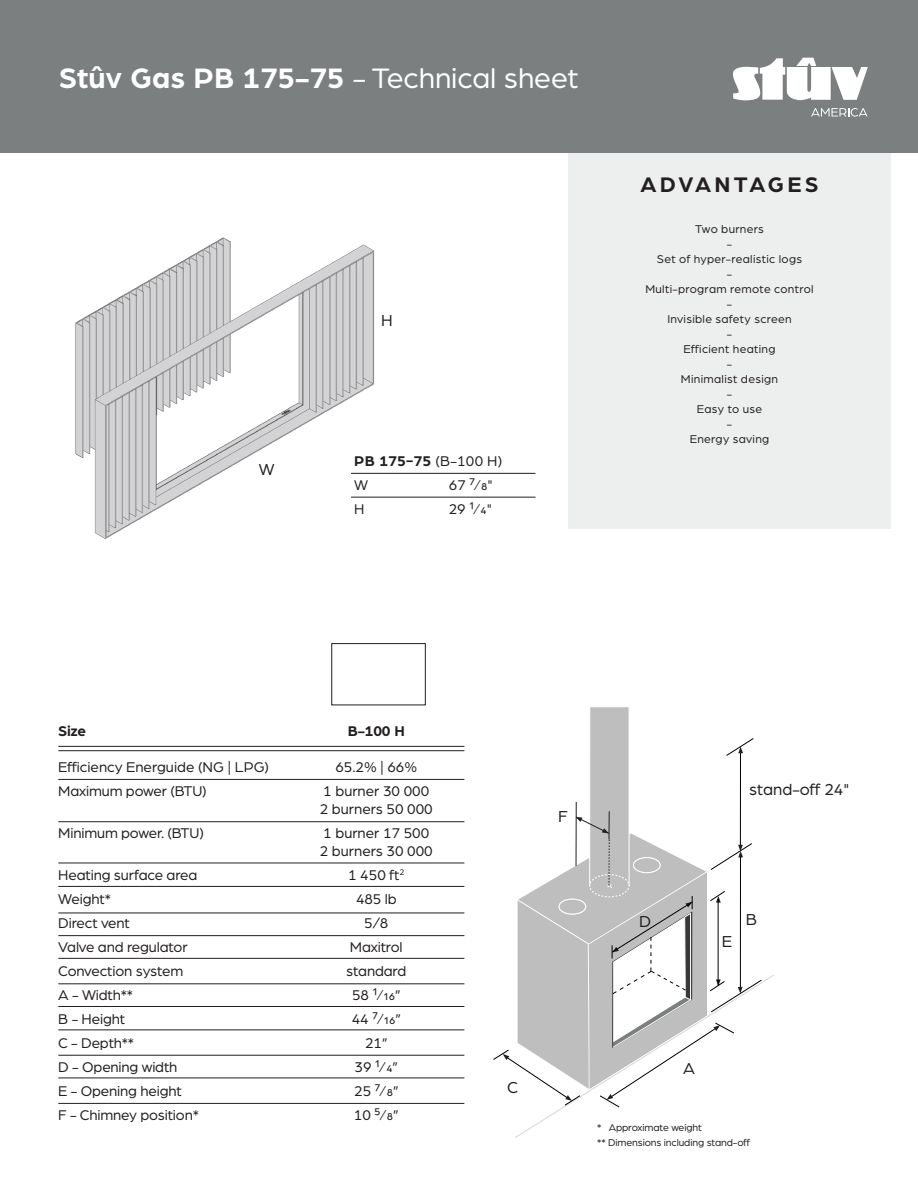
<style>
.page{position:relative;width:918px;height:1188px;background:#fff}
.page>*{position:absolute;margin:0;border:0;box-sizing:border-box;transform-origin:0 0}
.t1{font:700 30px "Arboria";color:#fff}
.t2{font:700 22.5px "Arboria";letter-spacing:.15em;color:#231f20}
.t3{font:16.95px "Arboria";color:#231f20}
.Table_content_16{font:15px "Arboria";letter-spacing:-.01em;color:#231f20}
.Table_content_16-2{font:700 15px "Arboria";letter-spacing:-.01em;color:#231f20}
.t4{font:12px "Arboria";letter-spacing:.025em;color:#231f20}
.Table_content_16-3{font:10.5px "Arboria";letter-spacing:-.01em;color:#231f20}
.s1{font-weight:400}
</style>
<div class="page">
<div style="left:568px;top:136px;width:323px;height:393px;background:#edeeee"></div>
<div style="left:0;top:0;width:918px;height:152px;background:#7c7f80"></div>
<svg style="left:733px;top:58px;width:135px;height:43px"></svg>
<svg style="left:811px;top:108px;width:57px;height:9px"></svg>
<hr style="left:58px;top:779px;width:406px;height:1px;background:#231f20">
<hr style="left:58px;top:886px;width:406px;height:1px;background:#231f20">
<hr style="left:58px;top:958px;width:406px;height:1px;background:#231f20">
<hr style="left:58px;top:1078px;width:406px;height:1px;background:#231f20">
<hr style="left:58px;top:913px;width:406px;height:1px;background:#231f20">
<hr style="left:58px;top:984px;width:406px;height:1px;background:#231f20">
<hr style="left:58px;top:1103px;width:406px;height:1px;background:#231f20">
<hr style="left:58px;top:935px;width:406px;height:1px;background:#231f20">
<hr style="left:58px;top:1055px;width:406px;height:1px;background:#231f20">
<hr style="left:58px;top:1006px;width:406px;height:1px;background:#231f20">
<hr style="left:58px;top:821px;width:406px;height:1px;background:#231f20">
<hr style="left:58px;top:863px;width:406px;height:1px;background:#231f20">
<hr style="left:58px;top:746px;width:406px;height:1px;background:#231f20">
<hr style="left:58px;top:750px;width:406px;height:1px;background:#231f20">
<hr style="left:58px;top:1030px;width:406px;height:1px;background:#231f20">
<div style="left:332px;top:643px;width:94px;height:62px;border:1px solid #231f20"></div>
<hr style="left:351px;top:473px;width:185px;height:1px;background:#231f20">
<hr style="left:351px;top:497px;width:185px;height:1px;background:#231f20">
<img style="left:75px;top:237px;width:309px;height:302px">
<div style="left:589px;top:706px;width:41px;height:180px;background:#bebebe;border:1px solid #fff"></div>
<hr style="left:576px;top:802px;width:1px;height:64px;background:#231f20">
<hr style="left:740px;top:748px;width:1px;height:100px;background:#000001">
<svg style="left:493px;top:811px;width:281px;height:327px"></svg>
<svg style="left:726px;top:738px;width:28px;height:18px"></svg>
<p class="t1" style="left:59px;top:58px;width:521px">Stûv Gas PB 175-75 <span class="s1">- Technical sheet</span></p>
<p class="t3" style="left:259px;top:458px;width:17px">W</p>
<p class="t3" style="left:381px;top:309px;width:13px">H</p>
<p class="Table_content_16-2" style="left:354px;top:451px;width:149px">PB 175-75 <span class="s1">(B-100 H)</span></p>
<p class="Table_content_16" style="left:354px;top:475px;width:15px">W</p>
<p class="Table_content_16" style="left:449px;top:475px;width:46px">67 7⁄ 8"</p>
<p class="Table_content_16" style="left:354px;top:499px;width:12px">H</p>
<p class="Table_content_16" style="left:449px;top:499px;width:45px">29 1⁄ 4"</p>
<p class="t2" style="left:640px;top:169px;width:180px">ADVANTAGES</p>
<p class="t4" style="left:695px;top:222px;width:70px">Two burners</p>
<p class="t4" style="left:727px;top:237px;width:7px">-</p>
<p class="t4" style="left:657px;top:252px;width:147px">Set of hyper-realistic logs</p>
<p class="t4" style="left:727px;top:267px;width:7px">-</p>
<p class="t4" style="left:645px;top:282px;width:170px">Multi-program remote control</p>
<p class="t4" style="left:727px;top:297px;width:7px">-</p>
<p class="t4" style="left:667px;top:312px;width:126px">Invisible safety screen</p>
<p class="t4" style="left:727px;top:327px;width:7px">-</p>
<p class="t4" style="left:684px;top:342px;width:93px">Efficient heating</p>
<p class="t4" style="left:727px;top:357px;width:7px">-</p>
<p class="t4" style="left:681px;top:372px;width:99px">Minimalist design</p>
<p class="t4" style="left:727px;top:387px;width:7px">-</p>
<p class="t4" style="left:697px;top:402px;width:67px">Easy to use</p>
<p class="t4" style="left:727px;top:417px;width:7px">-</p>
<p class="t4" style="left:690px;top:432px;width:81px">Energy saving</p>
<p class="Table_content_16-2" style="left:58px;top:720px;width:29px">Size</p>
<p class="Table_content_16-2" style="left:348px;top:720px;width:59px">B-100 H</p>
<p class="Table_content_16" style="left:58px;top:757px;width:212px">Efficiency Energuide (NG | LPG)</p>
<p class="Table_content_16" style="left:335px;top:757px;width:83px">65.2% | 66%</p>
<p class="Table_content_16" style="left:58px;top:781px;width:150px">Maximum power (BTU)</p>
<p class="Table_content_16" style="left:323px;top:781px;width:108px">1 burner 30 000</p>
<p class="Table_content_16" style="left:320px;top:799px;width:115px">2 burners 50 000</p>
<p class="Table_content_16" style="left:58px;top:823px;width:147px">Minimum power. (BTU)</p>
<p class="Table_content_16" style="left:323px;top:823px;width:108px">1 burner 17 500</p>
<p class="Table_content_16" style="left:320px;top:841px;width:115px">2 burners 30 000</p>
<p class="Table_content_16" style="left:58px;top:865px;width:141px">Heating surface area</p>
<p class="Table_content_16" style="left:348px;top:865px;width:58px">1 450 ft<sup>2</sup></p>
<p class="Table_content_16" style="left:58px;top:889px;width:54px">Weight*</p>
<p class="Table_content_16" style="left:356px;top:889px;width:42px">485 lb</p>
<p class="Table_content_16" style="left:58px;top:913px;width:73px">Direct vent</p>
<p class="Table_content_16" style="left:364px;top:913px;width:26px">5/8</p>
<p class="Table_content_16" style="left:58px;top:937px;width:131px">Valve and regulator</p>
<p class="Table_content_16" style="left:350px;top:937px;width:54px">Maxitrol</p>
<p class="Table_content_16" style="left:58px;top:961px;width:126px">Convection system</p>
<p class="Table_content_16" style="left:346px;top:961px;width:62px">standard</p>
<p class="Table_content_16" style="left:58px;top:985px;width:76px">A - Width**</p>
<p class="Table_content_16" style="left:352px;top:985px;width:50px">58 1⁄ 16”</p>
<p class="Table_content_16" style="left:58px;top:1009px;width:68px">B - Height</p>
<p class="Table_content_16" style="left:352px;top:1009px;width:51px">44 7⁄ 16”</p>
<p class="Table_content_16" style="left:58px;top:1033px;width:77px">C - Depth**</p>
<p class="Table_content_16" style="left:365px;top:1033px;width:24px">21”</p>
<p class="Table_content_16" style="left:58px;top:1057px;width:121px">D - Opening width</p>
<p class="Table_content_16" style="left:355px;top:1057px;width:45px">39 1⁄ 4”</p>
<p class="Table_content_16" style="left:58px;top:1081px;width:125px">E - Opening height</p>
<p class="Table_content_16" style="left:354px;top:1081px;width:46px">25 7⁄ 8”</p>
<p class="Table_content_16" style="left:58px;top:1105px;width:142px">F - Chimney position*</p>
<p class="Table_content_16" style="left:354px;top:1105px;width:46px">10 5⁄ 8”</p>
<p class="t3" style="left:558px;top:805px;width:11px">F</p>
<p class="t3" style="left:749px;top:778px;width:102px">stand-off 24"</p>
<p class="t3" style="left:639px;top:910px;width:13px">D</p>
<p class="t3" style="left:746px;top:908px;width:13px">B</p>
<p class="t3" style="left:722px;top:930px;width:12px">E</p>
<p class="t3" style="left:507px;top:1076px;width:12px">C</p>
<p class="t3" style="left:683px;top:1057px;width:13px">A</p>
<p class="Table_content_16-3" style="left:597px;top:1121px;width:106px">* Approximate weight</p>
<p class="Table_content_16-3" style="left:597px;top:1136px;width:154px">** Dimensions including stand-off</p>
</div>
